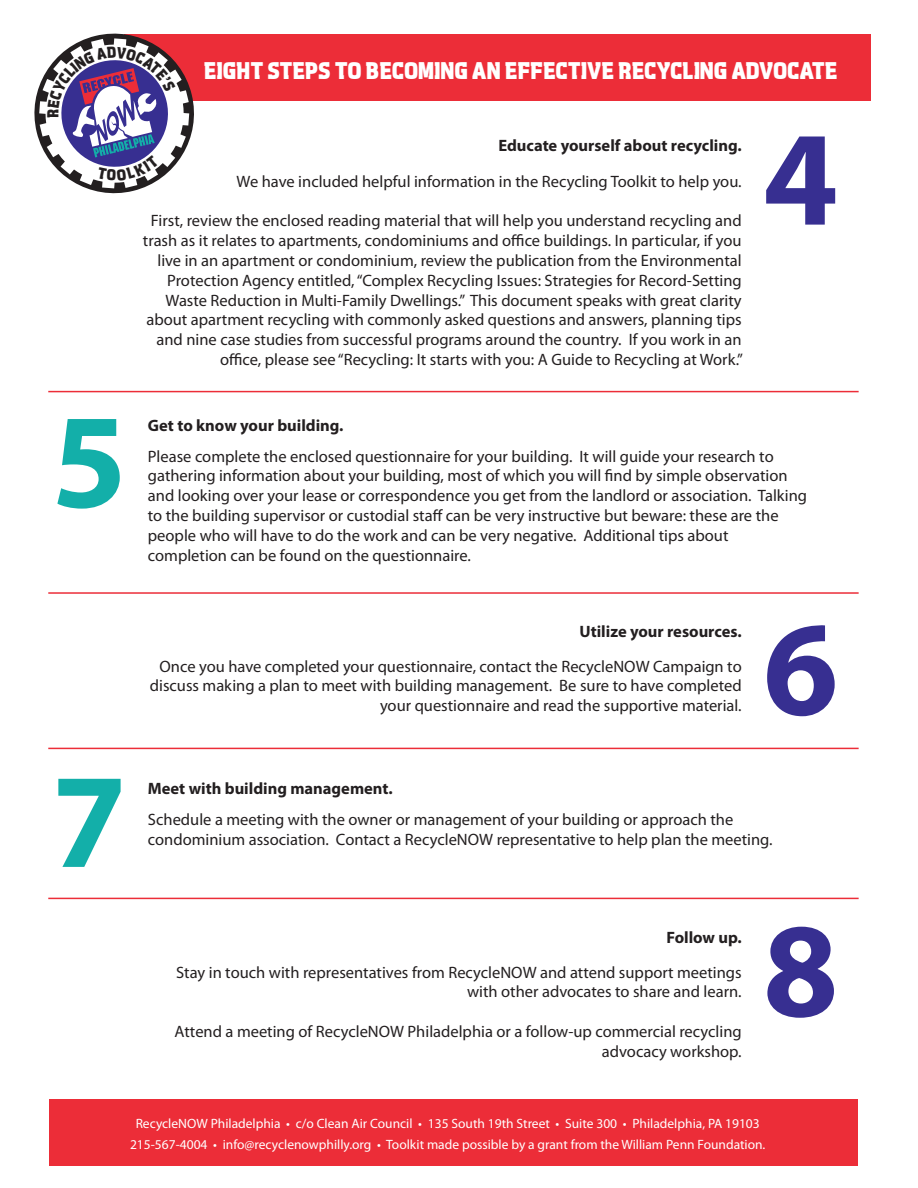
<style>
.page{position:relative;width:918px;height:1188px;background:#fff}
.page>*{position:absolute;margin:0;border:0;box-sizing:border-box;transform-origin:0 0}
.t1{font:700 135.6px "Myriad Pro";color:#372f91}
.t2{font:700 135.6px "Myriad Pro";color:#13afa9}
.t3{font:800 24px "Aquatic";color:#fff}
.t4{font:16.5px/19.8px "Myriad Pro";color:#231f20;text-align:right}
.t5{font:700 16.5px "Myriad Pro";color:#231f20}
.t6{font:13.5px/21px "Myriad Pro";color:#fff;text-align:center}
</style>
<div class="page">
<div style="left:125px;top:34px;width:746px;height:67px;background:#ec2d38"></div>
<hr style="left:48px;top:592px;width:811px;height:2px;background:#ec2d38">
<hr style="left:48px;top:748px;width:811px;height:1px;background:#ec2d38">
<hr style="left:48px;top:391px;width:811px;height:1px;background:#ec2d38">
<hr style="left:48px;top:898px;width:811px;height:1px;background:#ec2d38">
<div style="left:49px;top:1099px;width:809px;height:67px;background:#ec2d38"></div>
<svg style="left:34px;top:33px;width:160px;height:161px"></svg>
<h1 class="t2" style="left:52px;top:386px;width:77px">5</h1>
<h2 class="t3" style="left:204px;top:56px;width:635px">EIGHT STEPS TO BECOMING AN EFFECTIVE RECYCLING ADVOCATE</h2>
<p class="t5" style="left:498px;top:137px;width:245px">Educate yourself about recycling.</p>
<p class="t4" style="left:237px;top:172px;width:507px">We have included helpful information in the Recycling Toolkit to help you.</p>
<p class="t4" style="left:143px;top:211px;width:602px">First, review the enclosed reading material that will help you understand recycling and trash as it relates to apartments, condominiums and office buildings. In particular, if you live in an apartment or condominium, review the publication from the Environmental Protection Agency entitled, “Complex Recycling Issues: Strategies for Record-Setting Waste Reduction in Multi-Family Dwellings.” This document speaks with great clarity about apartment recycling with commonly asked questions and answers, planning tips and nine case studies from successful programs around the country. If you work in an office, please see “Recycling: It starts with you: A Guide to Recycling at Work.”</p>
<h1 class="t1" style="left:763px;top:103px;width:77px">4</h1>
<p class="t5" style="left:148px;top:416px;width:197px">Get to know your building.</p>
<p class="t4" style="left:148px;top:446px;width:661px;text-align:left">Please complete the enclosed questionnaire for your building. It will guide your research to gathering information about your building, most of which you will find by simple observation and looking over your lease or correspondence you get from the landlord or association. Talking to the building supervisor or custodial staff can be very instructive but beware: these are the people who will have to do the work and can be very negative. Additional tips about completion can be found on the questionnaire.</p>
<p class="t5" style="left:579px;top:622px;width:164px">Utilize your resources.</p>
<p class="t4" style="left:150px;top:657px;width:593px">Once you have completed your questionnaire, contact the RecycleNOW Campaign to discuss making a plan to meet with building management. Be sure to have completed your questionnaire and read the supportive material.</p>
<h1 class="t1" style="left:763px;top:593px;width:77px">6</h1>
<h1 class="t2" style="left:52px;top:745px;width:77px">7</h1>
<p class="t5" style="left:148px;top:779px;width:246px">Meet with building management.</p>
<p class="t4" style="left:148px;top:810px;width:626px;text-align:left">Schedule a meeting with the owner or management of your building or approach the condominium association. Contact a RecycleNOW representative to help plan the meeting.</p>
<p class="t5" style="left:666px;top:928px;width:77px">Follow up.</p>
<p class="t4" style="left:176px;top:963px;width:567px">Stay in touch with representatives from RecycleNOW and attend support meetings with other advocates to share and learn.</p>
<p class="t4" style="left:175px;top:1022px;width:569px">Attend a meeting of RecycleNOW Philadelphia or a follow-up commercial recycling advocacy workshop.</p>
<h1 class="t1" style="left:763px;top:895px;width:77px">8</h1>
<p class="t6" style="left:130px;top:1113px;width:637px">RecycleNOW Philadelphia • c/o Clean Air Council • 135 South 19th Street • Suite 300 • Philadelphia, PA 19103<br>215-567-4004 • info@recyclenowphilly.org • Toolkit made possible by a grant from the William Penn Foundation.</p>
</div>
